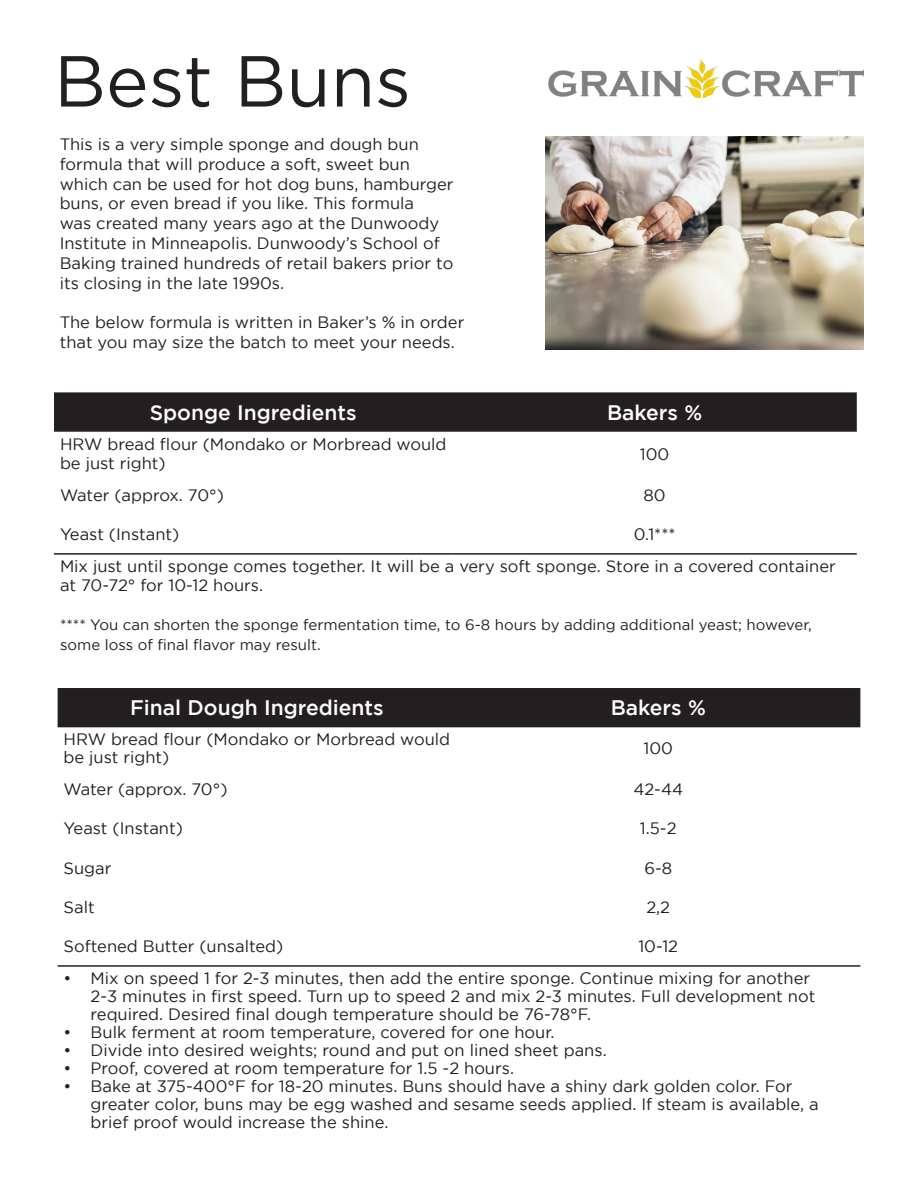
<style>
.page{position:relative;width:918px;height:1188px;background:#fff}
.page>*{position:absolute;margin:0;border:0;box-sizing:border-box;transform-origin:0 0}
.t1{font:72px "Gotham";color:#231f20}
.t2{font:500 21px "Gotham";color:#fff}
.t3{font:16.5px/19.8px "Gotham";color:#231f20}
.t4{font:15px/19.5px "Gotham";color:#231f20}
</style>
<div class="page">
<img style="left:545px;top:137px;width:319px;height:212px">
<div style="left:54px;top:392px;width:803px;height:40px;background:#231f20"></div>
<hr style="left:54px;top:553px;width:399px;height:2px;background:#231f20">
<hr style="left:453px;top:553px;width:404px;height:2px;background:#231f20">
<div style="left:58px;top:688px;width:802px;height:39px;background:#231f20"></div>
<hr style="left:58px;top:965px;width:398px;height:2px;background:#231f20">
<hr style="left:456px;top:965px;width:404px;height:2px;background:#231f20">
<img style="left:548px;top:59px;width:316px;height:39px">
<p class="t1" style="left:54px;top:41px;width:358px">Best Buns</p>
<p class="t3" style="left:60px;top:134px;width:395px">This is a very simple sponge and dough bun formula that will produce a soft, sweet bun which can be used for hot dog buns, hamburger buns, or even bread if you like. This formula<br>was created many years ago at the Dunwoody Institute in Minneapolis. Dunwoody’s School of Baking trained hundreds of retail bakers prior to its closing in the late 1990s.</p>
<p class="t3" style="left:60px;top:312px;width:406px">The below formula is written in Baker’s % in order that you may size the batch to meet your needs.</p>
<p class="t2" style="left:150px;top:400px;width:208px">Sponge Ingredients</p>
<p class="t2" style="left:607px;top:400px;width:97px">Bakers %</p>
<p class="t3" style="left:60px;top:434px;width:388px">HRW bread flour (Mondako or Morbread would be just right)</p>
<p class="t3" style="left:640px;top:444px;width:31px">100</p>
<p class="t3" style="left:60px;top:485px;width:165px">Water (approx. 70°)</p>
<p class="t3" style="left:644px;top:485px;width:24px">80</p>
<p class="t3" style="left:60px;top:524px;width:121px">Yeast (Instant)</p>
<p class="t3" style="left:634px;top:524px;width:43px">0.1***</p>
<p class="t3" style="left:60px;top:556px;width:777px">Mix just until sponge comes together. It will be a very soft sponge. Store in a covered container at 70-72° for 10-12 hours.</p>
<p class="t4" style="left:60px;top:615px;width:753px">**** You can shorten the sponge fermentation time, to 6-8 hours by adding additional yeast; however, some loss of final flavor may result.</p>
<p class="t2" style="left:130px;top:696px;width:255px">Final Dough Ingredients</p>
<p class="t2" style="left:611px;top:696px;width:97px">Bakers %</p>
<p class="t3" style="left:64px;top:730px;width:388px;line-height:18px">HRW bread flour (Mondako or Morbread would be just right)</p>
<p class="t3" style="left:644px;top:738px;width:31px">100</p>
<p class="t3" style="left:64px;top:779px;width:165px">Water (approx. 70°)</p>
<p class="t3" style="left:633px;top:779px;width:51px">42-44</p>
<p class="t3" style="left:64px;top:818px;width:121px">Yeast (Instant)</p>
<p class="t3" style="left:640px;top:818px;width:38px">1.5-2</p>
<p class="t3" style="left:64px;top:858px;width:49px">Sugar</p>
<p class="t3" style="left:644px;top:858px;width:29px">6-8</p>
<p class="t3" style="left:64px;top:897px;width:33px">Salt</p>
<p class="t3" style="left:646px;top:897px;width:25px">2,2</p>
<p class="t3" style="left:64px;top:936px;width:221px">Softened Butter (unsalted)</p>
<p class="t3" style="left:638px;top:936px;width:41px">10-12</p>
<p class="t3" style="left:91px;top:969px;width:726px;line-height:18px;text-indent:-27px">• Mix on speed 1 for 2-3 minutes, then add the entire sponge. Continue mixing for another<br>2-3 minutes in first speed. Turn up to speed 2 and mix 2-3 minutes. Full development not required. Desired final dough temperature should be 76-78°F.</p>
<p class="t3" style="left:64px;top:1022px;width:493px">• Bulk ferment at room temperature, covered for one hour.</p>
<p class="t3" style="left:64px;top:1040px;width:545px">• Divide into desired weights; round and put on lined sheet pans.</p>
<p class="t3" style="left:64px;top:1058px;width:452px">• Proof, covered at room temperature for 1.5 -2 hours.</p>
<p class="t3" style="left:91px;top:1077px;width:730px;line-height:18px;text-indent:-27px">• Bake at 375-400°F for 18-20 minutes. Buns should have a shiny dark golden color. For greater color, buns may be egg washed and sesame seeds applied. If steam is available, a brief proof would increase the shine.</p>
</div>
